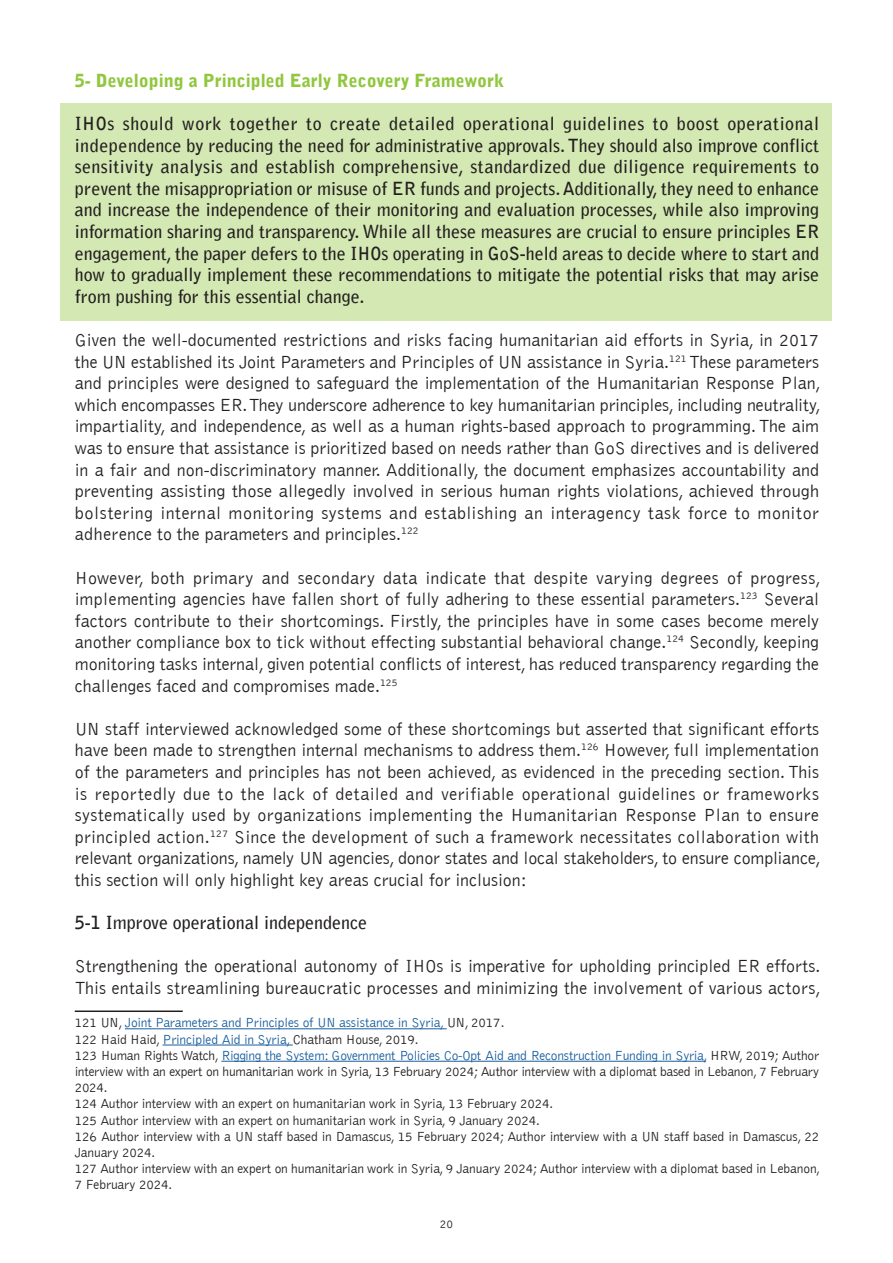
<style>
.page{position:relative;width:893px;height:1263px;background:#fff}
.page>*{position:absolute;margin:0;border:0;box-sizing:border-box;transform-origin:0 0}
.t1{font:300 18px/21.6px "Bell Gothic";color:#231f20;text-align:justify}
.t2{font:700 18px/21.6px "Bell Gothic";color:#231f20;text-align:justify}
.t3{font:900 18px "Bell Gothic";color:#91c73e}
.t4{font:300 13.5px/16.2px "Bell Gothic";letter-spacing:-.01em;color:#231f20}
.t5{font:300 13.5px "Bell Gothic";letter-spacing:-.01em;color:#175d9e}
.t6{font:300 12px "Bell Gothic";color:#231f20}
.s1{color:#231f20}
.s2{color:#175d9e}
</style>
<div class="page">
<div style="left:61px;top:104px;width:771px;height:217px;background:#d3e8b2"></div>
<hr style="left:75px;top:1010px;width:108px;height:2px;background:#231f20">
<hr style="left:125px;top:1028px;width:322px;height:1px;background:#175d9e">
<hr style="left:163px;top:1045px;width:130px;height:1px;background:#175d9e">
<hr style="left:221px;top:1061px;width:485px;height:1px;background:#175d9e">
<p class="t3" style="left:75px;top:70px;width:431px">5- Developing a Principled Early Recovery Framework</p>
<p class="t2" style="left:75px;top:113px;width:746px">IHOs should work together to create detailed operational guidelines to boost operational independence by reducing the need for administrative approvals. They should also improve conflict sensitivity analysis and establish comprehensive, standardized due diligence requirements to prevent the misappropriation or misuse of ER funds and projects. Additionally, they need to enhance and increase the independence of their monitoring and evaluation processes, while also improving information sharing and transparency. While all these measures are crucial to ensure principles ER engagement, the paper defers to the IHOs operating in GoS-held areas to decide where to start and how to gradually implement these recommendations to mitigate the potential risks that may arise from pushing for this essential change.</p>
<p class="t1" style="left:75px;top:330px;width:747px">Given the well-documented restrictions and risks facing humanitarian aid efforts in Syria, in 2017 the UN established its Joint Parameters and Principles of UN assistance in Syria.<sup>121</sup> These parameters and principles were designed to safeguard the implementation of the Humanitarian Response Plan, which encompasses ER. They underscore adherence to key humanitarian principles, including neutrality, impartiality, and independence, as well as a human rights-based approach to programming. The aim was to ensure that assistance is prioritized based on needs rather than GoS directives and is delivered in a fair and non-discriminatory manner. Additionally, the document emphasizes accountability and preventing assisting those allegedly involved in serious human rights violations, achieved through bolstering internal monitoring systems and establishing an interagency task force to monitor adherence to the parameters and principles.<sup>122</sup></p>
<p class="t1" style="left:75px;top:567px;width:747px">However, both primary and secondary data indicate that despite varying degrees of progress, implementing agencies have fallen short of fully adhering to these essential parameters.<sup>123</sup> Several factors contribute to their shortcomings. Firstly, the principles have in some cases become merely another compliance box to tick without effecting substantial behavioral change.<sup>124</sup> Secondly, keeping monitoring tasks internal, given potential conflicts of interest, has reduced transparency regarding the challenges faced and compromises made.<sup>125</sup></p>
<p class="t1" style="left:75px;top:718px;width:747px">UN staff interviewed acknowledged some of these shortcomings but asserted that significant efforts have been made to strengthen internal mechanisms to address them.<sup>126</sup> However, full implementation of the parameters and principles has not been achieved, as evidenced in the preceding section. This is reportedly due to the lack of detailed and verifiable operational guidelines or frameworks systematically used by organizations implementing the Humanitarian Response Plan to ensure principled action.<sup>127</sup> Since the development of such a framework necessitates collaboration with relevant organizations, namely UN agencies, donor states and local stakeholders, to ensure compliance, this section will only highlight key areas crucial for inclusion:</p>
<p class="t2" style="left:75px;top:912px;width:294px">5-1 Improve operational independence</p>
<p class="t1" style="left:75px;top:956px;width:747px">Strengthening the operational autonomy of IHOs is imperative for upholding principled ER efforts.<br>This entails streamlining bureaucratic processes and minimizing the involvement of various actors,</p>
<p class="t5" style="left:75px;top:1016px;width:431px"><span class="s1">121 UN,</span> Joint Parameters and Principles of UN assistance in Syria, <span class="s1">UN, 2017.</span></p>
<p class="t4" style="left:75px;top:1031px;width:345px">122 Haid Haid, <span class="s2">Principled Aid in Syria,</span> Chatham House, 2019.</p>
<p class="t4" style="left:75px;top:1047px;width:746px;text-align:justify">123 Human Rights Watch, <span class="s2">Rigging the System: Government Policies Co-Opt Aid and Reconstruction Funding in Syria,</span> HRW, 2019; Author interview with an expert on humanitarian work in Syria, 13 February 2024; Author interview with a diplomat based in Lebanon, 7 February 2024.</p>
<p class="t4" style="left:75px;top:1096px;width:480px">124 Author interview with an expert on humanitarian work in Syria, 13 February 2024.</p>
<p class="t4" style="left:75px;top:1112px;width:467px">125 Author interview with an expert on humanitarian work in Syria, 9 January 2024.</p>
<p class="t4" style="left:75px;top:1128px;width:746px">126 Author interview with a UN staff based in Damascus, 15 February 2024; Author interview with a UN staff based in Damascus, 22<br>January 2024.</p>
<p class="t4" style="left:75px;top:1161px;width:747px">127 Author interview with an expert on humanitarian work in Syria, 9 January 2024; Author interview with a diplomat based in Lebanon,<br>7 February 2024.</p>
<p class="t6" style="left:440px;top:1218px;width:15px">20</p>
</div>
